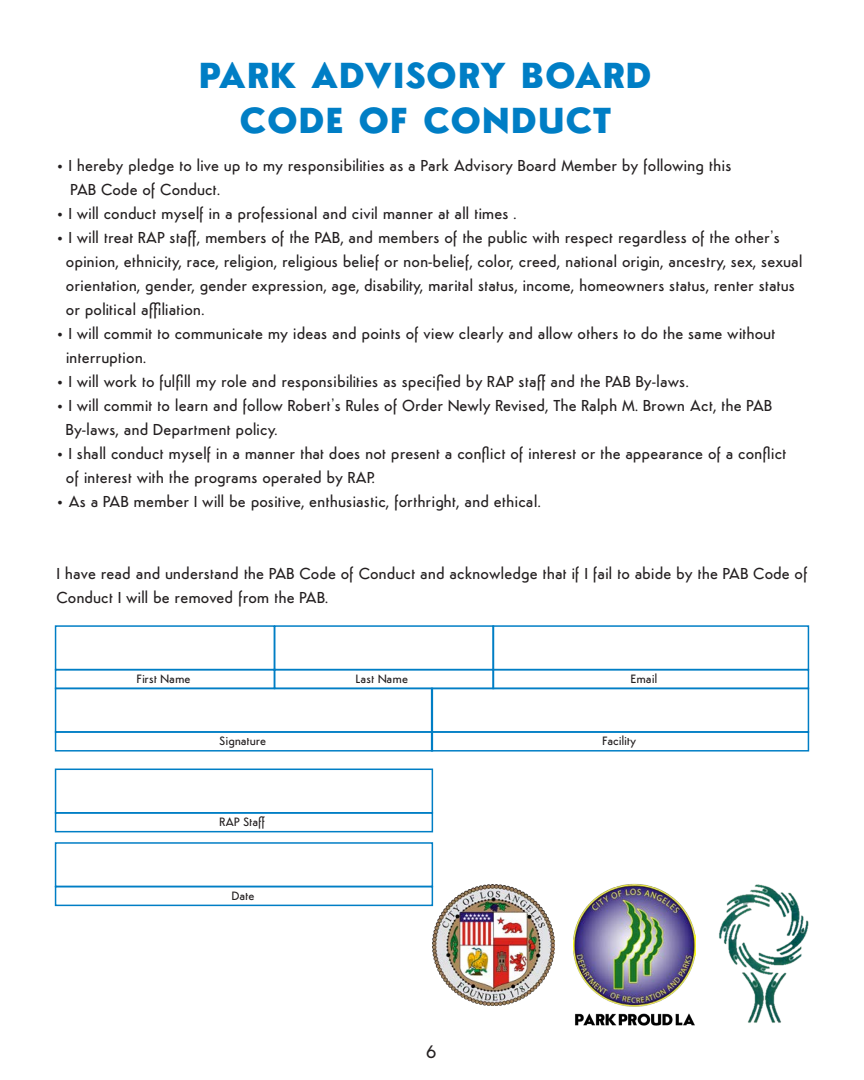
<style>
.page{position:relative;width:864px;height:1080px;background:#fff}
.page>*{position:absolute;margin:0;border:0;box-sizing:border-box;transform-origin:0 0}
.t1{font:700 36px "Semplicita";color:#007ec5}
.t2{font:500 18px "Semplicita";color:#231f20}
.t3{font:500 15.75px/24px "Semplicita";color:#231f20}
.t4{font:500 12px "Semplicita";color:#231f20}
.t5{font:500 12px "Semplicita";letter-spacing:-.03em;color:#231f20}
</style>
<div class="page">
<img style="left:433px;top:885px;width:121px;height:121px">
<img style="left:573px;top:883px;width:122px;height:143px">
<img style="left:719px;top:884px;width:90px;height:139px">
<div style="left:55px;top:625px;width:220px;height:45px;border:2px solid #007ec5"></div>
<div style="left:55px;top:769px;width:378px;height:45px;border:2px solid #007ec5"></div>
<div style="left:55px;top:842px;width:378px;height:45px;border:2px solid #007ec5"></div>
<div style="left:55px;top:669px;width:220px;height:20px;border:2px solid #007ec5"></div>
<div style="left:55px;top:731px;width:378px;height:21px;border:2px solid #007ec5"></div>
<div style="left:55px;top:812px;width:378px;height:20px;border:2px solid #007ec5"></div>
<div style="left:55px;top:886px;width:378px;height:20px;border:2px solid #007ec5"></div>
<div style="left:274px;top:625px;width:220px;height:45px;border:2px solid #007ec5"></div>
<div style="left:274px;top:669px;width:220px;height:20px;border:2px solid #007ec5"></div>
<div style="left:431px;top:731px;width:378px;height:21px;border:2px solid #007ec5"></div>
<div style="left:492px;top:625px;width:317px;height:45px;border:2px solid #007ec5"></div>
<div style="left:492px;top:669px;width:317px;height:20px;border:2px solid #007ec5"></div>
<p class="t1" style="left:199px;top:50px;width:454px">PARK ADVISORY BOARD</p>
<p class="t1" style="left:239px;top:95px;width:374px">CODE OF CONDUCT</p>
<p class="t3" style="left:56px;top:153px;width:677px">• I hereby pledge to live up to my responsibilities as a Park Advisory Board Member by following this</p>
<p class="t3" style="left:71px;top:177px;width:151px">PAB Code of Conduct.</p>
<p class="t3" style="left:56px;top:201px;width:462px">• I will conduct myself in a professional and civil manner at all times .</p>
<p class="t3" style="left:56px;top:225px;width:725px">• I will treat RAP staff, members of the PAB, and members of the public with respect regardless of the other’s</p>
<p class="t3" style="left:66px;top:249px;width:738px">opinion, ethnicity, race, religion, religious belief or non-belief, color, creed, national origin, ancestry, sex, sexual</p>
<p class="t3" style="left:66px;top:273px;width:731px">orientation, gender, gender expression, age, disability, marital status, income, homeowners status, renter status</p>
<p class="t3" style="left:66px;top:297px;width:140px">or political affiliation.</p>
<p class="t3" style="left:56px;top:321px;width:720px">• I will commit to communicate my ideas and points of view clearly and allow others to do the same without</p>
<p class="t3" style="left:66px;top:345px;width:82px">interruption.</p>
<p class="t3" style="left:56px;top:369px;width:634px">• I will work to fulfill my role and responsibilities as specified by RAP staff and the PAB By-laws.</p>
<p class="t3" style="left:56px;top:393px;width:717px">• I will commit to learn and follow Robert’s Rules of Order Newly Revised, The Ralph M. Brown Act, the PAB</p>
<p class="t3" style="left:66px;top:417px;width:213px">By-laws, and Department policy.</p>
<p class="t3" style="left:56px;top:441px;width:732px">• I shall conduct myself in a manner that does not present a conflict of interest or the appearance of a conflict</p>
<p class="t3" style="left:66px;top:465px;width:311px">of interest with the programs operated by RAP.</p>
<p class="t3" style="left:56px;top:489px;width:486px">• As a PAB member I will be positive, enthusiastic, forthright, and ethical.</p>
<p class="t3" style="left:56px;top:561px;width:753px">I have read and understand the PAB Code of Conduct and acknowledge that if I fail to abide by the PAB Code of<br>Conduct I will be removed from the PAB.</p>
<p class="t4" style="left:137px;top:671px;width:55px">First Name</p>
<p class="t4" style="left:356px;top:671px;width:54px">Last Name</p>
<p class="t4" style="left:631px;top:671px;width:28px">Email</p>
<p class="t4" style="left:220px;top:733px;width:48px">Signature</p>
<p class="t5" style="left:603px;top:733px;width:35px">Facility</p>
<p class="t4" style="left:220px;top:814px;width:47px">RAP Staff</p>
<p class="t4" style="left:232px;top:888px;width:24px">Date</p>
<p class="t2" style="left:427px;top:1040px;width:11px">6</p>
</div>
